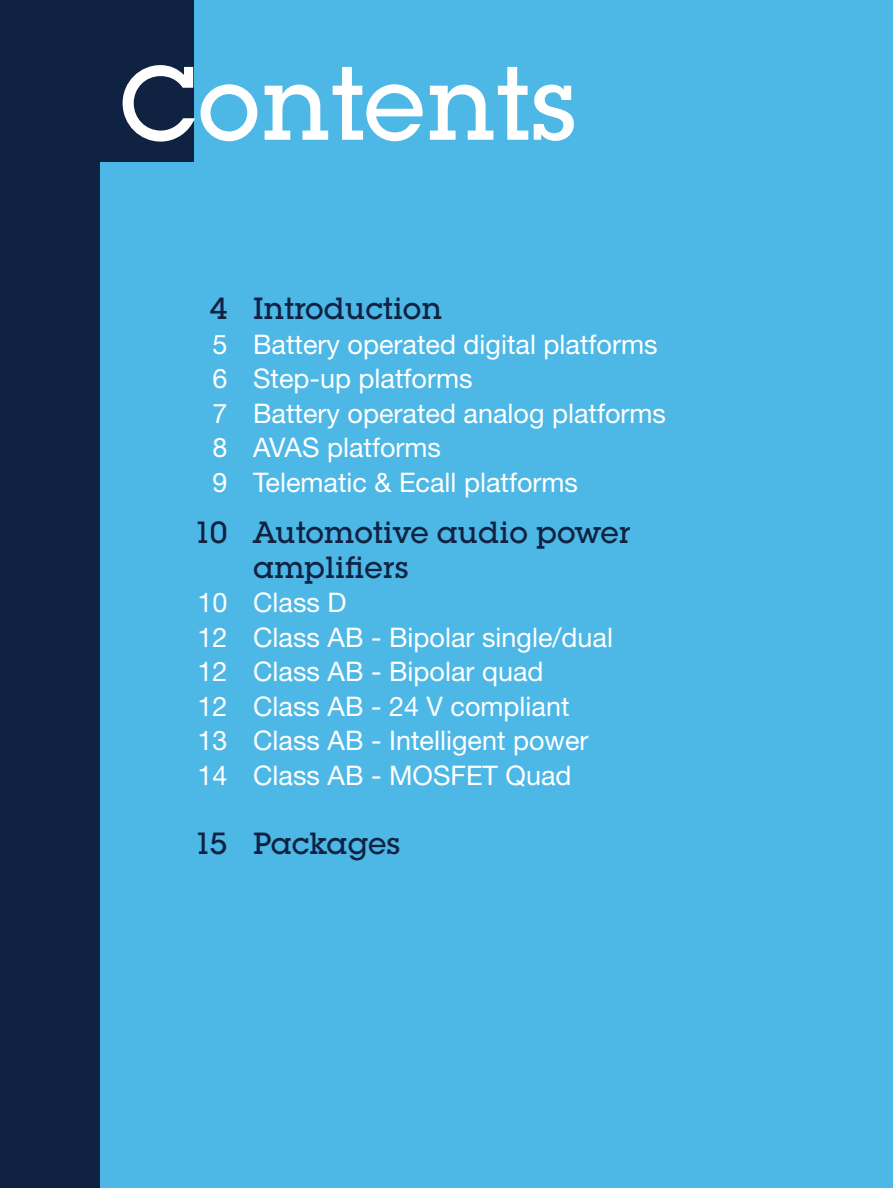
<style>
.page{position:relative;width:893px;height:1188px;background:#fff}
.page>*{position:absolute;margin:0;border:0;box-sizing:border-box;transform-origin:0 0}
.t1{font:500 102px "Lubalin Graph Std";color:#fff}
.t2{font:500 30px/34.5px "Lubalin Graph Std";color:#0f2241}
.t3{font:27px/34.5px "Helvetica Neue LT Std";color:#fff}
</style>
<div class="page">
<div style="left:0;top:0;width:195px;height:1188px;background:#0f2241"></div>
<div style="left:100px;top:0;width:793px;height:1188px;background:#4db7e6"></div>
<div style="left:0;top:0;width:193px;height:162px;background:#0f2241"></div>
<h1 class="t1" style="left:119px;top:39px;width:460px">Contents</h1>
<p class="t2" style="left:210px;top:291px;width:234px">4 Introduction</p>
<p class="t3" style="left:212px;top:326px;width:455px">5 Battery operated digital platforms<br>6 Step-up platforms<br>7 Battery operated analog platforms<br>8 AVAS platforms<br>9 Telematic &amp; Ecall platforms</p>
<p class="t2" style="left:253px;top:515px;width:379px;text-indent:-59px">10 Automotive audio power amplifiers</p>
<p class="t3" style="left:197px;top:585px;width:417px">10 Class D<br>12 Class AB - Bipolar single/dual<br>12 Class AB - Bipolar quad<br>12 Class AB - 24 V compliant<br>13 Class AB - Intelligent power<br>14 Class AB - MOSFET Quad</p>
<p class="t2" style="left:194px;top:826px;width:208px">15 Packages</p>
</div>
